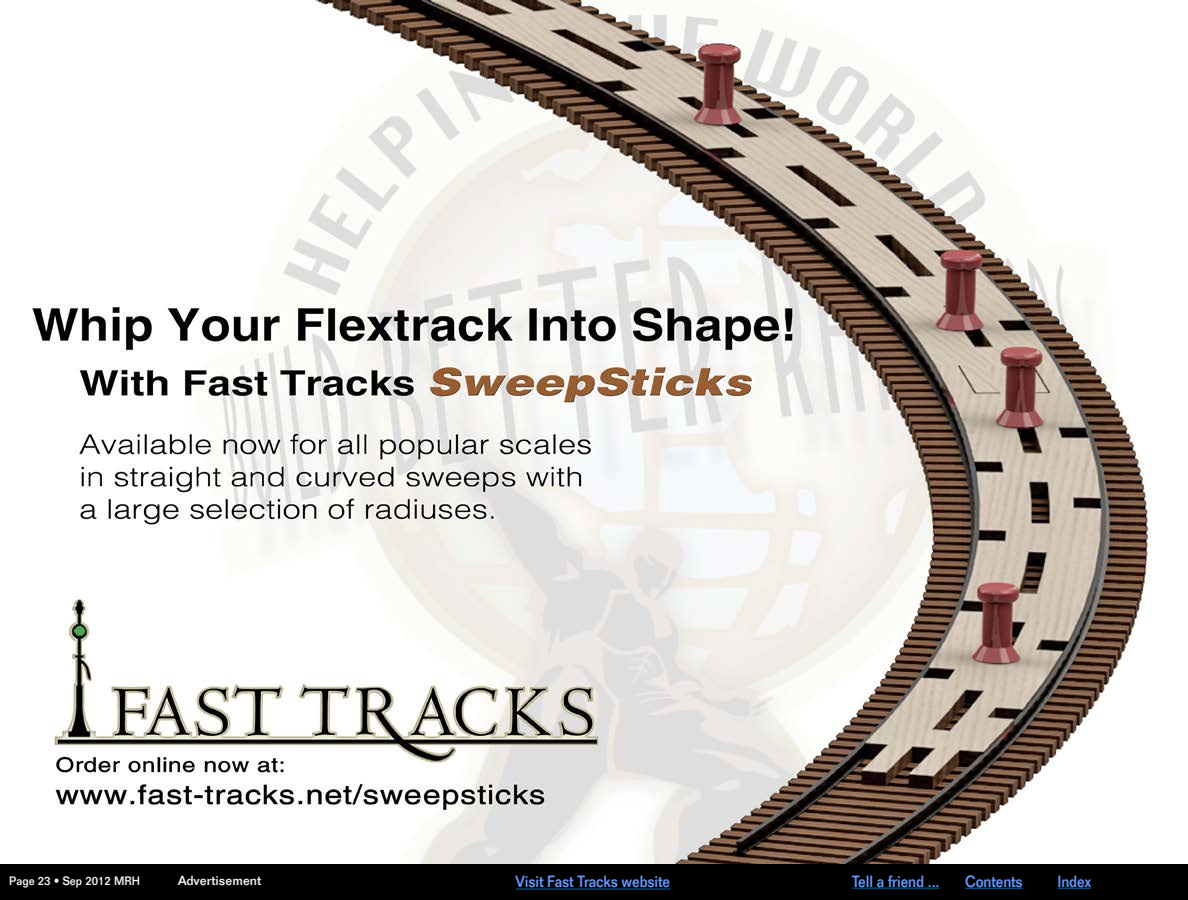
<style>
.page{position:relative;width:1188px;height:900px;background:#fff}
.page>*{position:absolute;margin:0;border:0;box-sizing:border-box;transform-origin:0 0}
.t1{font:500 16px "Folio Std";letter-spacing:-.01em;color:#69f;scale:.9 1}
.t2{font:500 13px "Folio Std";color:#f3f0ee}
.t3{font:500 12px "Folio Std";color:#f3f0ee;scale:.95 1}
</style>
<div class="page">
<div style="left:0;top:864px;width:1188px;height:36px;background:#000"></div>
<hr style="left:965px;top:888px;width:58px;height:1px;background:#006aac">
<hr style="left:1058px;top:888px;width:33px;height:1px;background:#006aac">
<hr style="left:852px;top:888px;width:88px;height:1px;background:#006aac">
<hr style="left:516px;top:889px;width:154px;height:1px;background:#006aac">
<img style="left:32px;top:0;width:1120px;height:864px">
<p class="t3" style="left:9px;top:874px;width:139px">Page 23 • Sep 2012 MRH</p>
<p class="t2" style="left:178px;top:873px;width:85px">Advertisement</p>
<p class="t1" style="left:516px;top:872px;width:173px">Visit Fast Tracks website</p>
<p class="t1" style="left:852px;top:871px;width:99px">Tell a friend ...</p>
<p class="t1" style="left:965px;top:871px;width:66px">Contents</p>
<p class="t1" style="left:1058px;top:871px;width:39px">Index</p>
</div>
